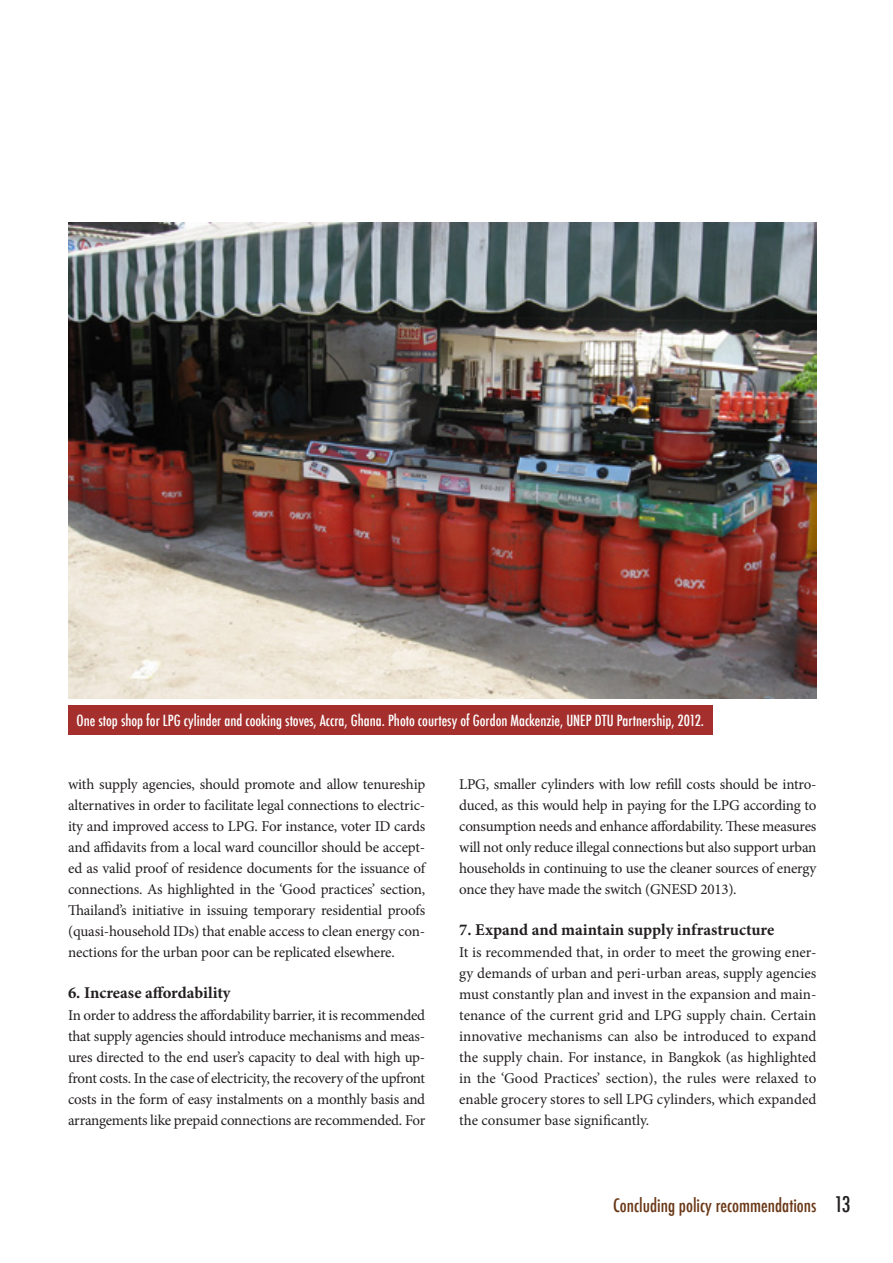
<style>
.page{position:relative;width:893px;height:1263px;background:#fff}
.page>*{position:absolute;margin:0;border:0;box-sizing:border-box;transform-origin:0 0}
.t1{font:500 condensed 18px "Futura";color:#6a3817}
.Head_3{font:700 16.5px "Minion Pro";color:#231f20}
.Body{font:15px/21px "Minion Pro";letter-spacing:-.015em;color:#231f20;text-align:justify}
.t2{font:500 condensed 15px "Futura";color:#fff}
.s1{font-size:21px;color:#231f20}
</style>
<div class="page">
<img style="left:68px;top:222px;width:748px;height:476px">
<div style="left:68px;top:705px;width:644px;height:29px;background:#a42f2c"></div>
<p class="t2" style="left:77px;top:711px;width:629px">One stop shop for LPG cylinder and cooking stoves, Accra, Ghana. Photo courtesy of Gordon Mackenzie, UNEP DTU Partnership, 2012.</p>
<p class="Body" style="left:68px;top:774px;width:359px">with supply agencies, should promote and allow tenureship alternatives in order to facilitate legal connections to electric&shy;ity and improved access to LPG. For instance, voter ID cards and affidavits from a local ward councillor should be accept&shy;ed as valid proof of residence documents for the issuance of connections. As highlighted in the ‘Good practices’ section, Thailand’s initiative in issuing temporary residential proofs (quasi-household IDs) that enable access to clean energy con&shy;nections for the urban poor can be replicated elsewhere.</p>
<p class="Head_3" style="left:68px;top:981px;width:164px">6. Increase affordability</p>
<p class="Body" style="left:68px;top:1005px;width:359px">In order to address the affordability barrier, it is recommended that supply agencies should introduce mechanisms and meas&shy;ures directed to the end user’s capacity to deal with high up&shy;front costs. In the case of electricity, the recovery of the upfront costs in the form of easy instalments on a monthly basis and arrangements like prepaid connections are recommended. For</p>
<p class="Body" style="left:459px;top:774px;width:359px">LPG, smaller cylinders with low refill costs should be intro&shy;duced, as this would help in paying for the LPG according to consumption needs and enhance affordability. These measures will not only reduce illegal connections but also support urban households in continuing to use the cleaner sources of energy once they have made the switch (GNESD 2013).</p>
<p class="Head_3" style="left:459px;top:918px;width:317px">7. Expand and maintain supply infrastructure</p>
<p class="Body" style="left:459px;top:942px;width:359px">It is recommended that, in order to meet the growing ener&shy;gy demands of urban and peri-urban areas, supply agencies must constantly plan and invest in the expansion and main&shy;tenance of the current grid and LPG supply chain. Certain innovative mechanisms can also be introduced to expand the supply chain. For instance, in Bangkok (as highlighted in the ‘Good Practices’ section), the rules were relaxed to enable grocery stores to sell LPG cylinders, which expanded the consumer base significantly.</p>
<p class="t1" style="left:613px;top:1194px;width:239px">Concluding policy recommendations <span class="s1">13</span></p>
</div>
